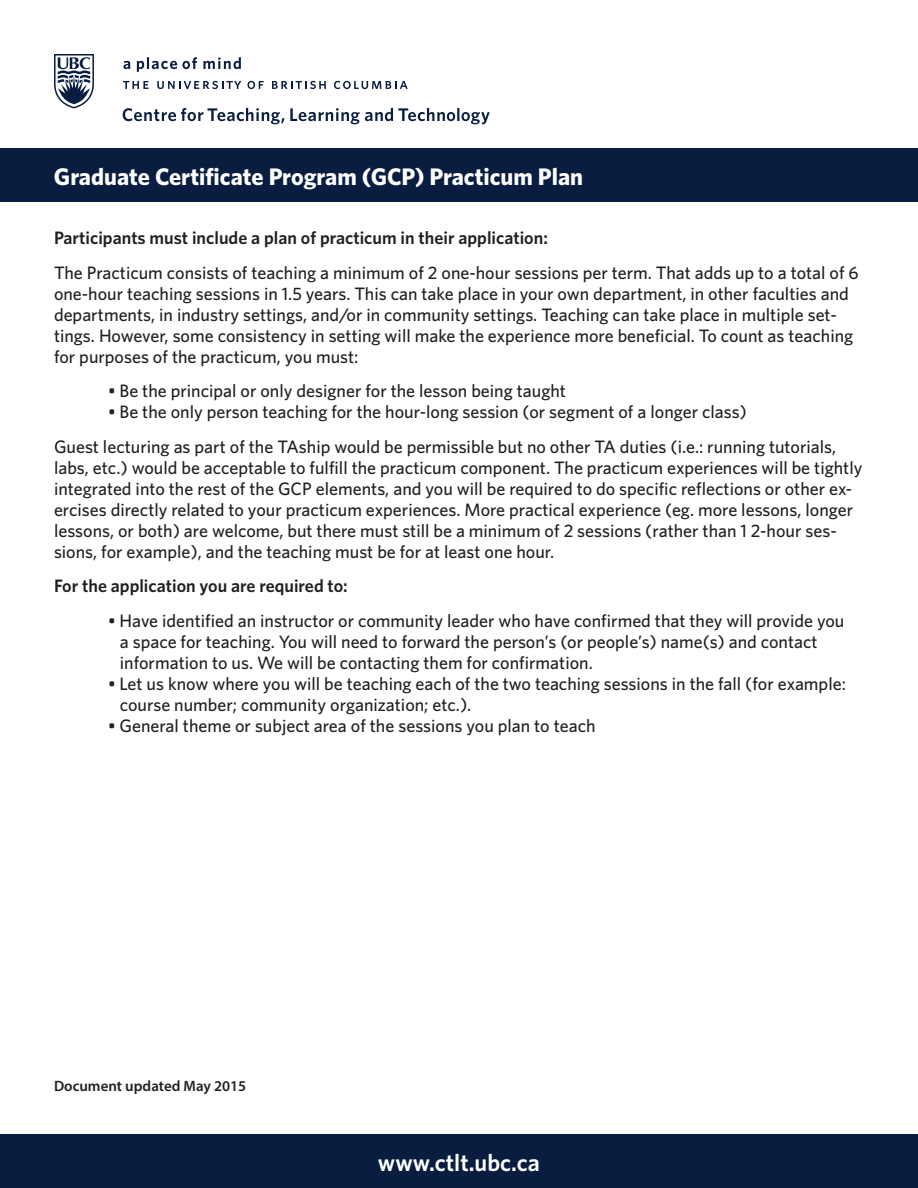
<style>
.page{position:relative;width:918px;height:1188px;background:#fff}
.page>*{position:absolute;margin:0;border:0;box-sizing:border-box;transform-origin:0 0}
.t1{font:700 24px "Whitney HTF";color:#fff}
.t2{font:600 24px "Whitney HTF";color:#fff}
.t3{font:500 18px/21px "Whitney HTF";color:#231f20}
.t4{font:600 18px "Whitney HTF";color:#231f20}
.t5{font:600 15px "Myriad Pro";color:#231f20}
</style>
<div class="page">
<svg style="left:54px;top:54px;width:40px;height:54px"></svg>
<svg style="left:123px;top:81px;width:26px;height:8px"></svg>
<svg style="left:157px;top:81px;width:84px;height:8px"></svg>
<svg style="left:247px;top:81px;width:17px;height:8px"></svg>
<svg style="left:272px;top:81px;width:54px;height:8px"></svg>
<svg style="left:334px;top:81px;width:74px;height:8px"></svg>
<svg style="left:123px;top:61px;width:7px;height:8px"></svg>
<svg style="left:137px;top:57px;width:60px;height:15px"></svg>
<svg style="left:203px;top:57px;width:38px;height:12px"></svg>
<svg style="left:123px;top:108px;width:367px;height:16px"></svg>
<div style="left:0;top:148px;width:918px;height:54px;background:#081d3f"></div>
<div style="left:0;top:1134px;width:918px;height:54px;background:#081d3f"></div>
<h1 class="t1" style="left:54px;top:163px;width:531px">Graduate Certificate Program (GCP) Practicum Plan</h1>
<p class="t4" style="left:54px;top:227px;width:495px">Participants must include a plan of practicum in their application:</p>
<p class="t3" style="left:54px;top:262px;width:806px">The Practicum consists of teaching a minimum of 2 one-hour sessions per term. That adds up to a total of 6 one-hour teaching sessions in 1.5 years. This can take place in your own department, in other faculties and departments, in industry settings, and/or in community settings. Teaching can take place in multiple set&shy;tings. However, some consistency in setting will make the experience more beneficial. To count as teaching for purposes of the practicum, you must:</p>
<p class="t3" style="left:108px;top:380px;width:459px">• Be the principal or only designer for the lesson being taught</p>
<p class="t3" style="left:54px;top:394px;width:784px;line-height:34.5px;text-indent:54px">• Be the only person teaching for the hour-long session (or segment of a longer class)<br>Guest lecturing as part of the TAship would be permissible but no other TA duties (i.e.: running tutorials,</p>
<p class="t3" style="left:54px;top:457px;width:810px">labs, etc.) would be acceptable to fulfill the practicum component. The practicum experiences will be tightly integrated into the rest of the GCP elements, and you will be required to do specific reflections or other ex&shy;ercises directly related to your practicum experiences. More practical experience (eg. more lessons, longer lessons, or both) are welcome, but there must still be a minimum of 2 sessions (rather than 1 2-hour ses&shy;sions, for example), and the teaching must be for at least one hour.</p>
<p class="t4" style="left:54px;top:575px;width:295px">For the application you are required to:</p>
<p class="t3" style="left:120px;top:610px;width:726px;text-indent:-12px">• Have identified an instructor or community leader who have confirmed that they will provide you a space for teaching. You will need to forward the person’s (or people’s) name(s) and contact information to us. We will be contacting them for confirmation.</p>
<p class="t3" style="left:120px;top:673px;width:728px;text-indent:-12px">• Let us know where you will be teaching each of the two teaching sessions in the fall (for example: course number; community organization; etc.).</p>
<p class="t3" style="left:108px;top:715px;width:489px">• General theme or subject area of the sessions you plan to teach</p>
<p class="t5" style="left:54px;top:1077px;width:194px">Document updated May 2015</p>
<h1 class="t2" style="left:378px;top:1148px;width:164px">www.ctlt.ubc.ca</h1>
</div>
